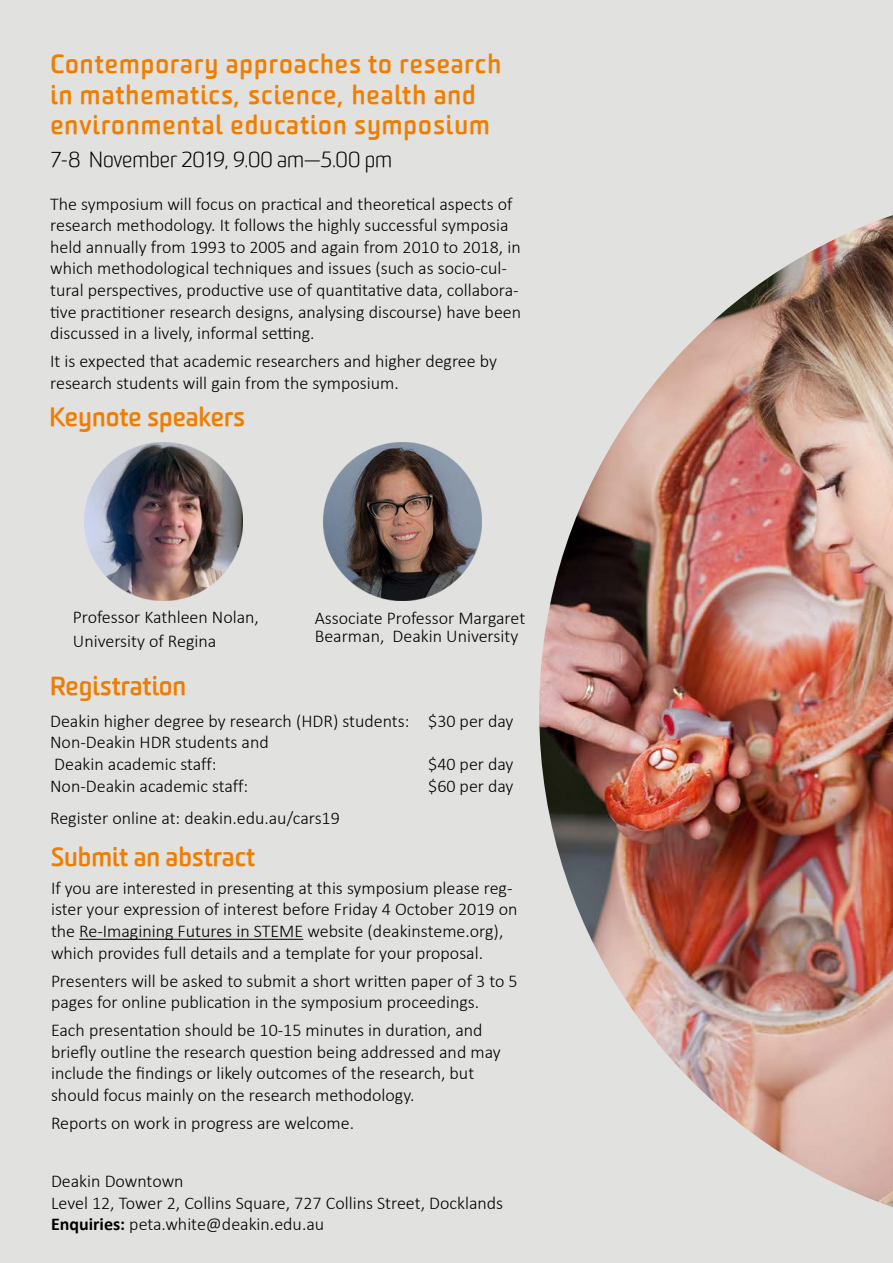
<style>
.page{position:relative;width:893px;height:1263px;background:#e1e1df}
.page>*{position:absolute;margin:0;border:0;box-sizing:border-box;transform-origin:0 0}
.t1{font:700 25.5px/30.6px "Worldly";letter-spacing:.04em;color:#ef7d00}
.t2{font:700 25.5px "Worldly";color:#ef7d00}
.t3{font:300 21px "Worldly";color:#000}
.t4{font:300 18px/21.6px "Calibri";color:#000}
.s1{font-weight:700}
</style>
<div class="page">
<hr style="left:79px;top:939px;width:224px;height:1px;background:#000">
<img style="left:85px;top:443px;width:158px;height:158px">
<img style="left:323px;top:442px;width:158px;height:158px">
<img style="left:539px;top:215px;width:354px;height:992px">
<h1 class="t1" style="left:50px;top:49px;width:452px">Contemporary approaches to research in mathematics, science, health and environmental education symposium</h1>
<p class="t3" style="left:50px;top:147px;width:343px">7-8 November 2019, 9.00 am—5.00 pm</p>
<p class="t4" style="left:50px;top:193px;width:472px">The symposium will focus on practical and theoretical aspects of research methodology. It follows the highly successful symposia held annually from 1993 to 2005 and again from 2010 to 2018, in which methodological techniques and issues (such as socio-cul&shy;tural perspectives, productive use of quantitative data, collabora&shy;tive practitioner research designs, analysing discourse) have been discussed in a lively, informal setting.</p>
<p class="t4" style="left:50px;top:350px;width:448px">It is expected that academic researchers and higher degree by research students will gain from the symposium.</p>
<h1 class="t2" style="left:50px;top:401px;width:197px">Keynote speakers</h1>
<p class="t4" style="left:73px;top:605px;width:188px;line-height:24.3px">Professor Kathleen Nolan,<br>University of Regina</p>
<p class="t4" style="left:315px;top:608px;width:212px;line-height:18px">Associate Professor Margaret<br>Bearman, Deakin University</p>
<h1 class="t2" style="left:50px;top:669px;width:138px">Registration</h1>
<p class="t4" style="left:50px;top:710px;width:465px">Deakin higher degree by research (HDR) students: $30 per day<br>Non-Deakin HDR students and<br>Deakin academic staff:</p>
<p class="t4" style="left:428px;top:753px;width:87px">$40 per day</p>
<p class="t4" style="left:50px;top:775px;width:199px">Non-Deakin academic staff:</p>
<p class="t4" style="left:428px;top:775px;width:87px">$60 per day</p>
<p class="t4" style="left:50px;top:807px;width:291px">Register online at: deakin.edu.au/cars19</p>
<h1 class="t2" style="left:51px;top:840px;width:206px">Submit an abstract</h1>
<p class="t4" style="left:51px;top:877px;width:468px">If you are interested in presenting at this symposium please reg&shy;ister your expression of interest before Friday 4 October 2019 on the Re-Imagining Futures in STEME website (deakinsteme.org), which provides full details and a template for your proposal.</p>
<p class="t4" style="left:51px;top:969px;width:468px">Presenters will be asked to submit a short written paper of 3 to 5 pages for online publication in the symposium proceedings.</p>
<p class="t4" style="left:51px;top:1019px;width:451px">Each presentation should be 10-15 minutes in duration, and briefly outline the research question being addressed and may include the findings or likely outcomes of the research, but should focus mainly on the research methodology.</p>
<p class="t4" style="left:51px;top:1112px;width:305px">Reports on work in progress are welcome.</p>
<p class="t4" style="left:51px;top:1170px;width:454px">Deakin Downtown<br>Level 12, Tower 2, Collins Square, 727 Collins Street, Docklands<br><span class="s1">Enquiries:</span> peta.white@deakin.edu.au</p>
</div>
